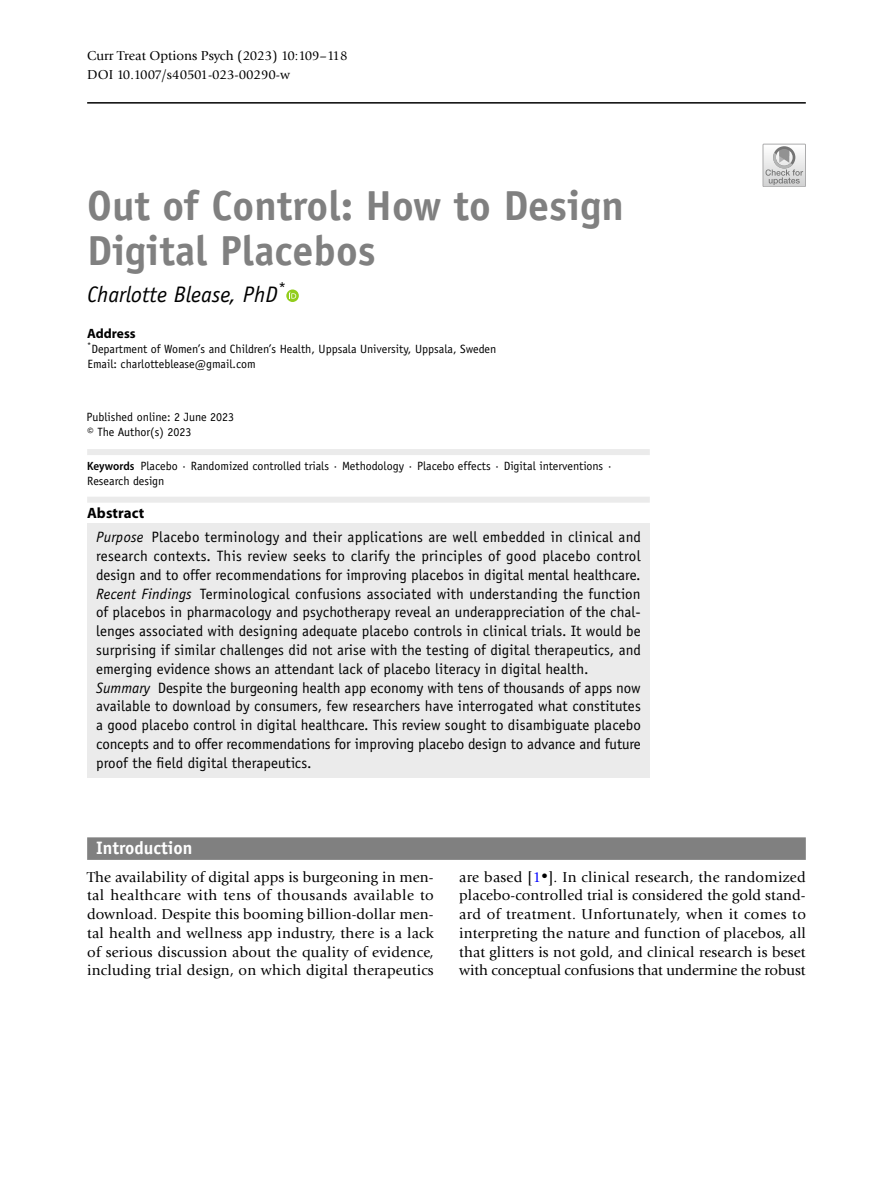
<style>
.page{position:relative;width:893px;height:1187px;background:#fff}
.page>*{position:absolute;margin:0;border:0;box-sizing:border-box;transform-origin:0 0}
.t1{font:700 42px/45px "Officina Sans";color:#808080}
.t2{font:italic 22.5px "Officina Sans";color:#000}
.t3{font:700 18px "Officina Sans";color:#fff}
.t4{font:15px/18.8px "Officina Sans";letter-spacing:.005em;color:#000}
.t5{font:15px/18.8px "Giovanni";letter-spacing:.01em;color:#000;text-align:justify}
.t6{font:700 15px "Myriad Pro";letter-spacing:.005em;color:#000}
.t7{font:13.5px "Giovanni";color:#000}
.t8{font:13.5px "Giovanni";letter-spacing:-.02em;color:#000}
.t9{font:700 13.5px "Myriad Pro";color:#000}
.t10{font:12px/15px "Officina Sans";color:#000}
.s1{font-family:"Myriad Pro";font-weight:600;font-stretch:semi-condensed}
.s2{font-style:italic}
.s3{color:#00f}
.s4{font-size:12.75px}
</style>
<div class="page">
<hr style="left:87px;top:102px;width:719px;height:2px;background:#000">
<div style="left:87px;top:449px;width:563px;height:6px;background:#ebebeb"></div>
<div style="left:87px;top:496px;width:563px;height:6px;background:#ebebeb"></div>
<div style="left:87px;top:523px;width:563px;height:67px;background:#ebebeb"></div>
<div style="left:87px;top:579px;width:563px;height:105px;background:#ebebeb"></div>
<div style="left:87px;top:673px;width:563px;height:105px;background:#ebebeb"></div>
<div style="left:87px;top:837px;width:719px;height:22px;background:#808080"></div>
<svg style="left:286px;top:289px;width:13px;height:13px"></svg>
<svg style="left:289px;top:292px;width:7px;height:6px"></svg>
<div style="left:763px;top:144px;width:43px;height:43px;border:1px solid #ababac"></div>
<svg style="left:763px;top:144px;width:42px;height:42px"></svg>
<p class="t7" style="left:87px;top:48px;width:262px">Curr Treat Options Psych (2023) 10:109–118</p>
<p class="t8" style="left:87px;top:67px;width:204px">DOI 10.1007/s40501-023-00290-w</p>
<h1 class="t1" style="left:87px;top:183px;width:538px">Out of Control: How to Design<br>Digital Placebos</h1>
<h2 class="t2" style="left:87px;top:281px;width:200px">Charlotte Blease, PhD<sup>*</sup></h2>
<p class="t9" style="left:87px;top:324px;width:50px">Address</p>
<p class="t10" style="left:87px;top:341px;width:411px"><sup>*</sup>Department of Women’s and Children’s Health, Uppsala University, Uppsala, Sweden<br>Email: charlotteblease@gmail.com</p>
<p class="t10" style="left:87px;top:409px;width:149px">Published online: 2 June 2023</p>
<p class="t10" style="left:87px;top:425px;width:106px">© The Author(s) 2023</p>
<p class="t10" style="left:87px;top:458px;width:527px"><span class="s1">Keywords</span> Placebo · Randomized controlled trials · Methodology · Placebo effects · Digital interventions ·<br>Research design</p>
<p class="t6" style="left:87px;top:503px;width:59px">Abstract</p>
<p class="t4" style="left:96px;top:528px;width:546px"><span class="s2">Purpose</span> Placebo terminology and their applications are well embedded in clinical and research contexts. This review seeks to clarify the principles of good placebo control design and to offer recommendations for improving placebos in digital mental healthcare.<br><span class="s2">Recent Findings</span> Terminological confusions associated with understanding the function of placebos in pharmacology and psychotherapy reveal an underappreciation of the chal&shy;lenges associated with designing adequate placebo controls in clinical trials. It would be surprising if similar challenges did not arise with the testing of digital therapeutics, and emerging evidence shows an attendant lack of placebo literacy in digital health.<br><span class="s2">Summary</span> Despite the burgeoning health app economy with tens of thousands of apps now available to download by consumers, few researchers have interrogated what constitutes a good placebo control in digital healthcare. This review sought to disambiguate placebo concepts and to offer recommendations for improving placebo design to advance and future proof the field digital therapeutics.</p>
<p class="t3" style="left:96px;top:836px;width:98px">Introduction</p>
<p class="t5" style="left:87px;top:867px;width:348px">The availability of digital apps is burgeoning in men&shy;tal healthcare with tens of thousands available to download. Despite this booming billion-dollar men&shy;tal health and wellness app industry, there is a lack of serious discussion about the quality of evidence, including trial design, on which digital therapeutics</p>
<p class="t5" style="left:459px;top:867px;width:348px">are based [<span class="s3">1</span><span class="s4">•</span>]. In clinical research, the randomized placebo-controlled trial is considered the gold stand&shy;ard of treatment. Unfortunately, when it comes to interpreting the nature and function of placebos, all that glitters is not gold, and clinical research is beset with conceptual confusions that undermine the robust</p>
</div>
